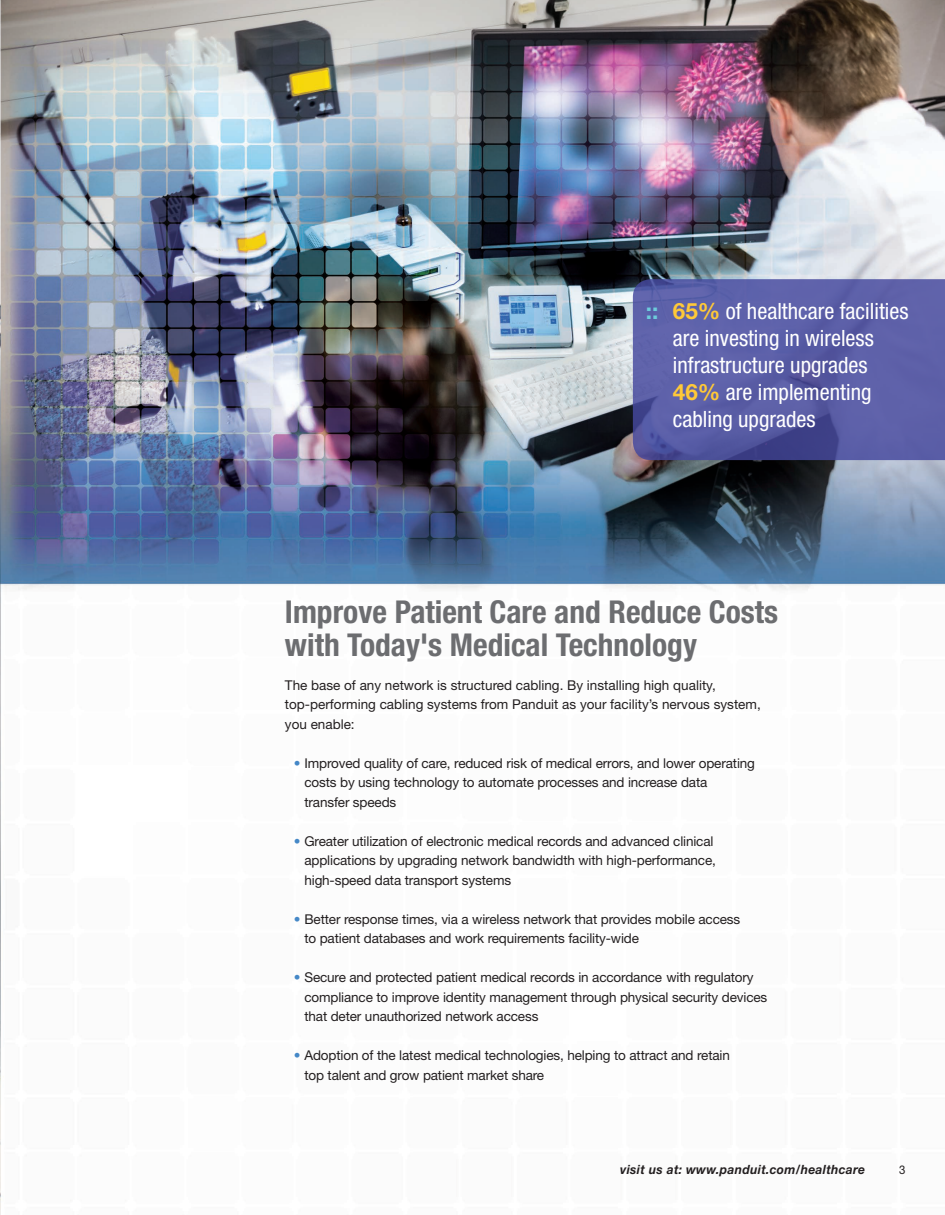
<style>
.page{position:relative;width:945px;height:1215px;background:#fff}
.page>*{position:absolute;margin:0;border:0;box-sizing:border-box;transform-origin:0 0}
.t1{font:700 condensed 31.5px/33px "Helvetica Neue LT Std";color:#6c6d70}
.t2{font:condensed 22.5px/27px "Helvetica Neue LT Std";color:#fff}
.t3{font:13.5px/19.5px "Helvetica Neue LT Std";letter-spacing:-.01em;color:#231f20}
.t4{font:italic 700 12.75px "Helvetica Neue LT Std";letter-spacing:.025em;color:#231f20;scale:.95 1}
.t5{font:12px "Helvetica Neue LT Std";color:#231f20;scale:.95 1}
.s1{font-weight:700;font-stretch:normal;color:#6dccdc}
.s2{font-weight:700;font-stretch:normal;color:#ffc938}
.s3{color:#4588c7}
</style>
<div class="page">
<img style="left:0;top:0;width:945px;height:1215px">
<svg style="left:633px;top:279px;width:312px;height:181px;background:#595da5"></svg>
<h2 class="t2" style="left:673px;top:297px;width:237px;text-indent:-27px"><span class="s1">::</span> <span class="s2">65%</span> of healthcare facilities are investing in wireless infrastructure upgrades<br><span class="s2">46%</span> are implementing cabling upgrades</h2>
<h1 class="t1" style="left:285px;top:595px;width:495px">Improve Patient Care and Reduce Costs with Today's Medical Technology</h1>
<p class="t3" style="left:285px;top:675px;width:477px">The base of any network is structured cabling. By installing high quality, top-performing cabling systems from Panduit as your facility’s nervous system, you enable:</p>
<p class="t3" style="left:304px;top:753px;width:452px;text-indent:-11px"><span class="s3">•</span> Improved quality of care, reduced risk of medical errors, and lower operating costs by using technology to automate processes and increase data transfer speeds</p>
<p class="t3" style="left:304px;top:831px;width:413px;text-indent:-10px"><span class="s3">•</span> Greater utilization of electronic medical records and advanced clinical applications by upgrading network bandwidth with high-performance, high-speed data transport systems</p>
<p class="t3" style="left:304px;top:909px;width:437px;text-indent:-10px"><span class="s3">•</span> Better response times, via a wireless network that provides mobile access to patient databases and work requirements facility-wide</p>
<p class="t3" style="left:304px;top:968px;width:464px;text-indent:-10px"><span class="s3">•</span> Secure and protected patient medical records in accordance with regulatory compliance to improve identity management through physical security devices that deter unauthorized network access</p>
<p class="t3" style="left:304px;top:1046px;width:427px;text-indent:-10px"><span class="s3">•</span> Adoption of the latest medical technologies, helping to attract and retain top talent and grow patient market share</p>
<p class="t4" style="left:620px;top:1162px;width:259px">visit us at: www.panduit.com/healthcare</p>
<p class="t5" style="left:899px;top:1163px;width:8px">3</p>
</div>
